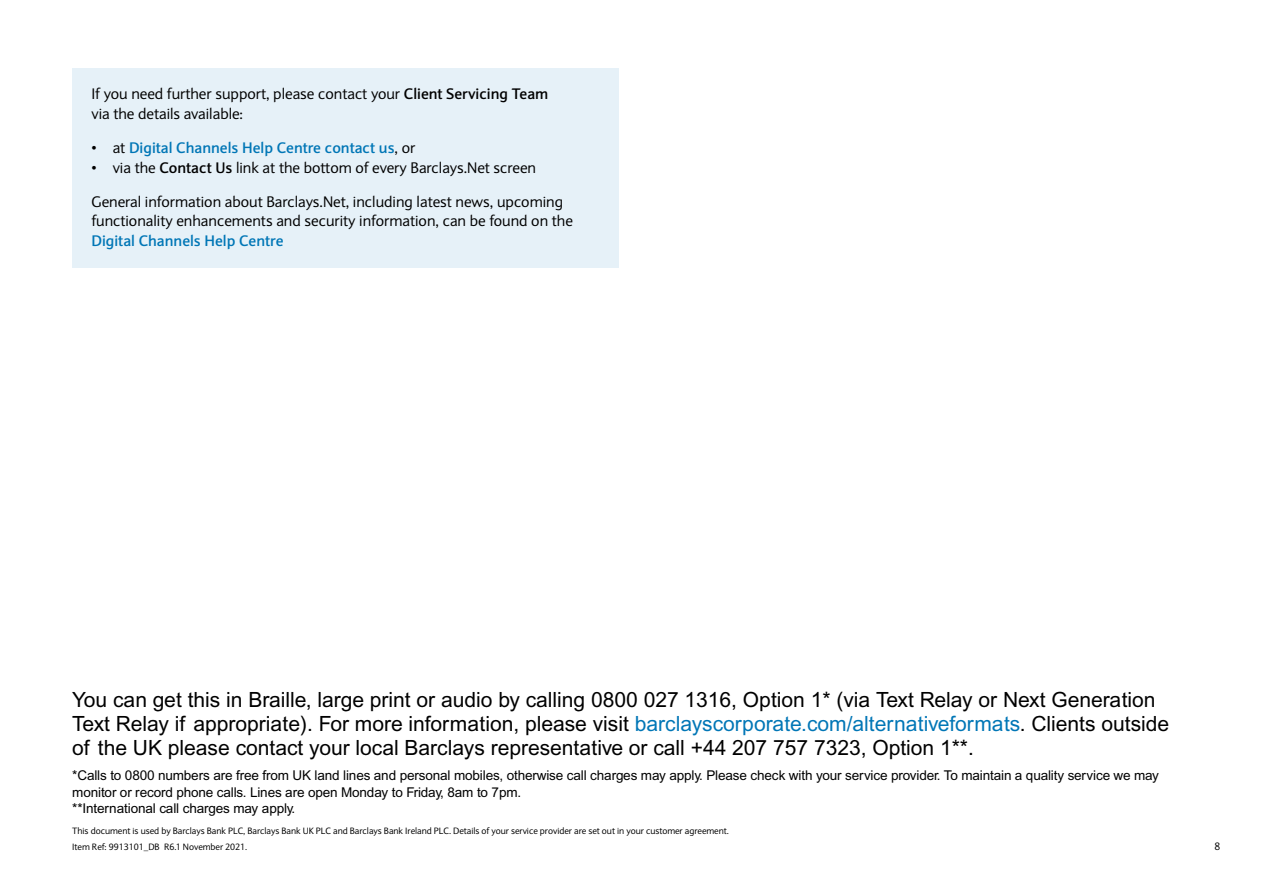
<style>
.page{position:relative;width:1263px;height:893px;background:#fff}
.page>*{position:absolute;margin:0;border:0;box-sizing:border-box;transform-origin:0 0}
.t1{font:21px/24px "Arial";color:#000}
.t2{font:15px/19.5px "Expert Sans";color:#000}
.t3{font:700 15px "Expert Sans";color:#0076b6}
.t4{font:13.5px/16.5px "Arial";letter-spacing:-.01em;color:#000}
.t5{font:10.5px "Expert Sans";color:#000}
.t6{font:9px/16.2px "Expert Sans";letter-spacing:-.005em;color:#000}
.s1{font-weight:700}
.s2{font-weight:400;color:#000}
.s3{color:#0076b6}
</style>
<div class="page">
<div style="left:72px;top:68px;width:547px;height:200px;background:#e6f1f8"></div>
<p class="t2" style="left:91px;top:84px;width:458px">If you need further support, please contact your <span class="s1">Client Servicing Team </span>via the details available:</p>
<p class="t3" style="left:91px;top:138px;width:325px"><span class="s2">• at</span> Digital Channels Help Centre contact us<span class="s2">, or</span></p>
<p class="t2" style="left:91px;top:157px;width:446px">• via the <span class="s1">Contact Us</span> link at the bottom of every Barclays.Net screen</p>
<p class="t2" style="left:91px;top:192px;width:483px">General information about Barclays.Net, including latest news, upcoming functionality enhancements and security information, can be found on the</p>
<p class="t3" style="left:91px;top:231px;width:194px">Digital Channels Help Centre</p>
<p class="t1" style="left:72px;top:688px;width:1098px">You can get this in Braille, large print or audio by calling 0800 027 1316, Option 1* (via Text Relay or Next Generation<br>Text Relay if appropriate). For more information, please visit <span class="s3">barclayscorporate.com/alternativeformats</span>. Clients outside of the UK please contact your local Barclays representative or call +44 207 757 7323, Option 1**.</p>
<p class="t4" style="left:72px;top:767px;width:1088px">*Calls to 0800 numbers are free from UK land lines and personal mobiles, otherwise call charges may apply. Please check with your service provider. To maintain a quality service we may monitor or record phone calls. Lines are open Monday to Friday, 8am to 7pm.<br>**International call charges may apply.</p>
<p class="t6" style="left:72px;top:823px;width:658px">This document is used by Barclays Bank PLC, Barclays Bank UK PLC and Barclays Bank Ireland PLC. Details of your service provider are set out in your customer agreement.<br>Item Ref: 9913101_DB R6.1 November 2021.</p>
<p class="t5" style="left:1214px;top:840px;width:7px">8</p>
</div>
